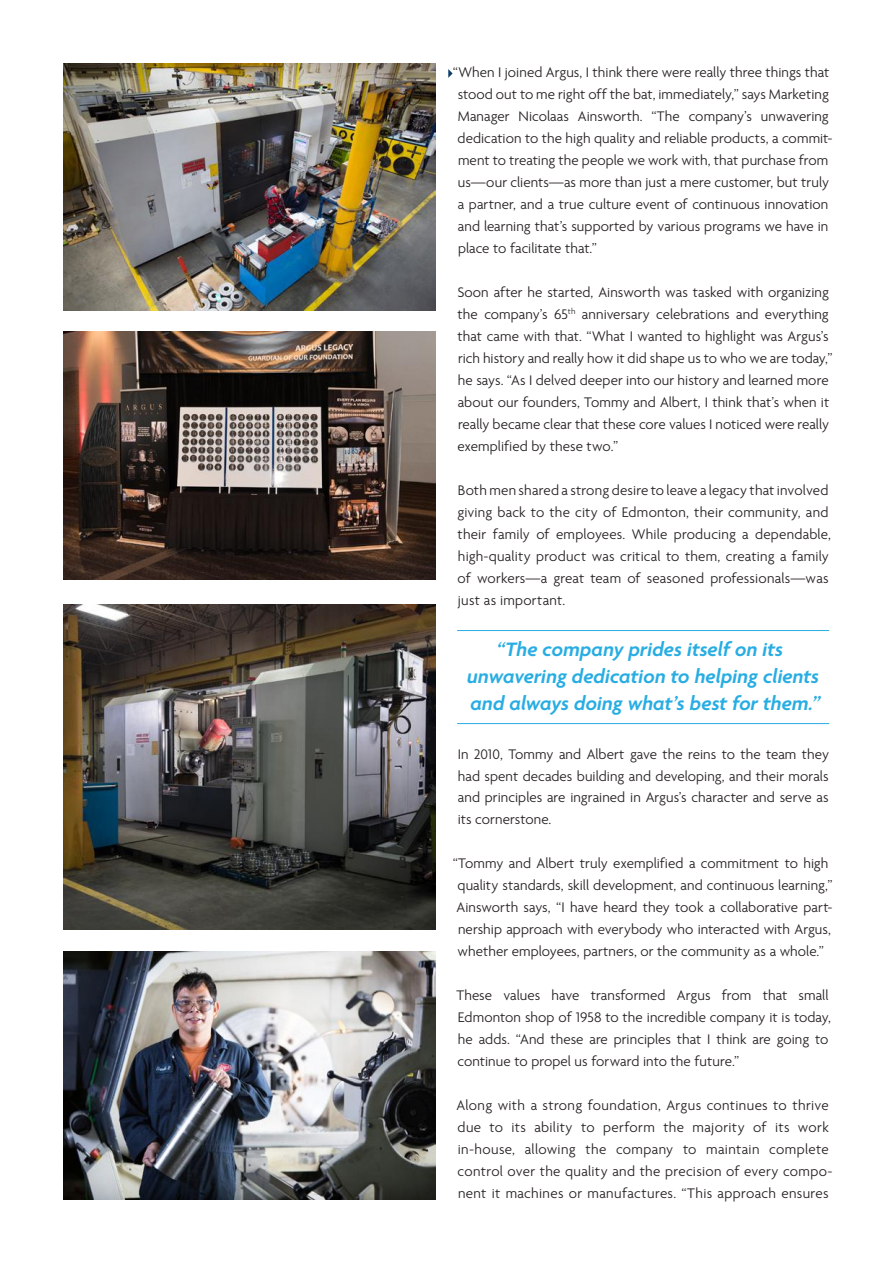
<style>
.page{position:relative;width:893px;height:1263px;background:#fff}
.page>*{position:absolute;margin:0;border:0;box-sizing:border-box;transform-origin:0 0}
.t1{font:italic 600 21px/27px "Agenda One";color:#28ade3;text-align:center}
.t2{font:300 15px/21.9px "Agenda One";letter-spacing:.005em;color:#241f1f}
.t3{font:300 15px/21.9px "Agenda One";letter-spacing:.025em;color:#241f1f}
</style>
<div class="page">
<img style="left:64px;top:64px;width:372px;height:246px">
<img style="left:64px;top:332px;width:372px;height:247px">
<img style="left:64px;top:604px;width:372px;height:326px">
<img style="left:64px;top:951px;width:372px;height:248px">
<svg style="left:448px;top:69px;width:5px;height:9px"></svg>
<hr style="left:457px;top:630px;width:372px;height:1px;background:#28ade3">
<hr style="left:457px;top:723px;width:372px;height:1px;background:#28ade3">
<p class="t2" style="left:458px;top:62px;width:377px;text-indent:-5px">“When I joined Argus, I think there were really three things that stood out to me right off the bat, immediately,” says Marketing Manager Nicolaas Ainsworth. “The company’s unwavering dedication to the high quality and reliable products, a commit&shy;ment to treating the people we work with, that purchase from us—our clients—as more than just a mere customer, but truly a partner, and a true culture event of continuous innovation and learning that’s supported by various programs we have in place to facilitate that.”</p>
<p class="t2" style="left:457px;top:281px;width:377px">Soon after he started, Ainsworth was tasked with organizing the company’s 65<sup>th</sup> anniversary celebrations and everything that came with that. “What I wanted to highlight was Argus’s rich history and really how it did shape us to who we are today,” he says. “As I delved deeper into our history and learned more about our founders, Tommy and Albert, I think that’s when it really became clear that these core values I noticed were really exemplified by these two.”</p>
<p class="t2" style="left:457px;top:479px;width:375px">Both men shared a strong desire to leave a legacy that involved giving back to the city of Edmonton, their community, and their family of employees. While producing a dependable, high-quality product was critical to them, creating a family of workers—a great team of seasoned professionals—was just as important.</p>
<h1 class="t1" style="left:466px;top:636px;width:355px">“The company prides itself on its unwavering dedication to helping clients and always doing what’s best for them.”</h1>
<p class="t2" style="left:458px;top:743px;width:373px;text-align:justify">In 2010, Tommy and Albert gave the reins to the team they had spent decades building and developing, and their morals and principles are ingrained in Argus’s character and serve as its cornerstone.</p>
<p class="t2" style="left:453px;top:853px;width:381px">“Tommy and Albert truly exemplified a commitment to high quality standards, skill development, and continuous learning,” Ainsworth says, “I have heard they took a collaborative part&shy;nership approach with everybody who interacted with Argus, whether employees, partners, or the community as a whole.”</p>
<p class="t2" style="left:456px;top:985px;width:376px">These values have transformed Argus from that small Edmonton shop of 1958 to the incredible company it is today, he adds. “And these are principles that I think are going to continue to propel us forward into the future.”</p>
<p class="t3" style="left:456px;top:1095px;width:378px">Along with a strong foundation, Argus continues to thrive due to its ability to perform the majority of its work in-house, allowing the company to maintain complete control over the quality and the precision of every compo&shy;nent it machines or manufactures. “This approach ensures</p>
</div>
